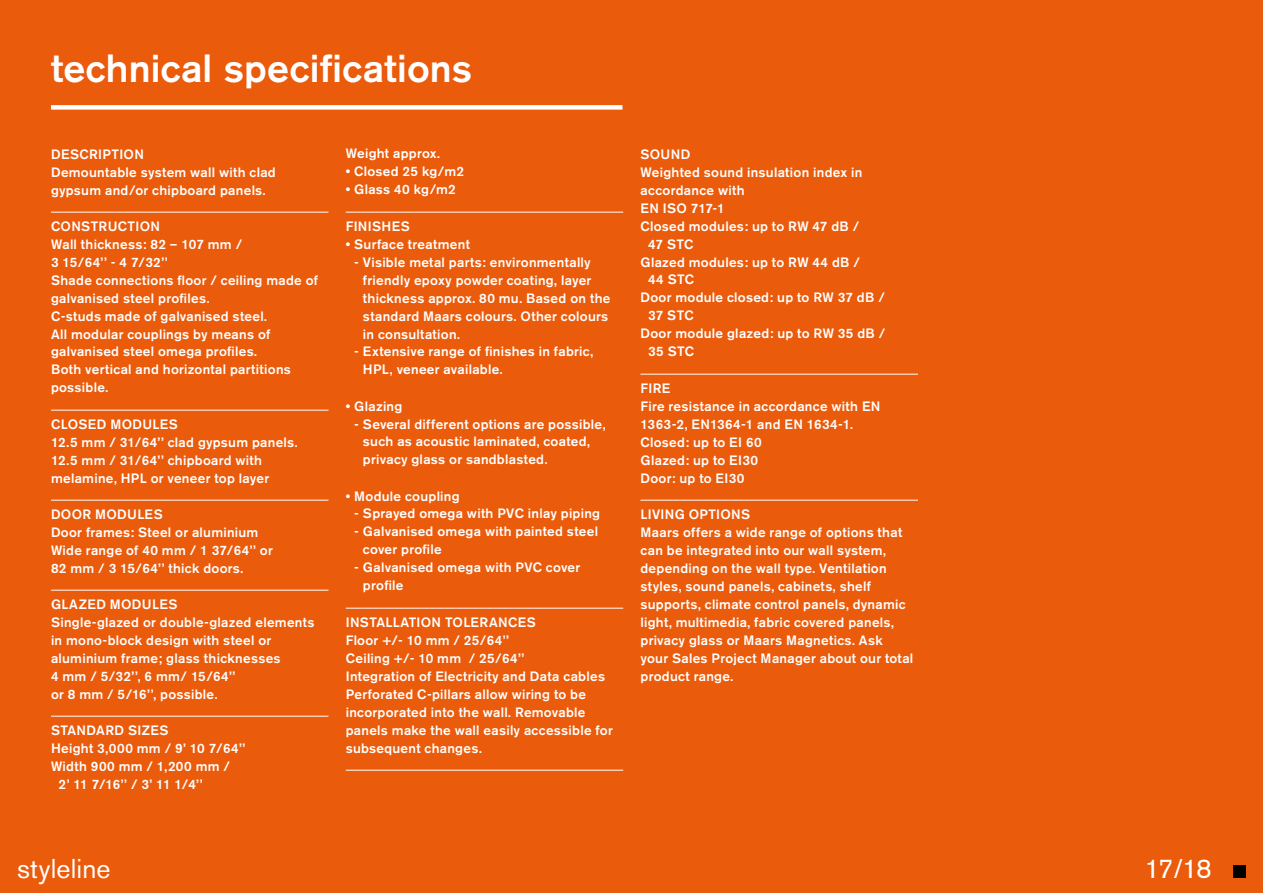
<style>
.page{position:relative;width:1263px;height:893px;background:#ea5b0b}
.page>*{position:absolute;margin:0;border:0;box-sizing:border-box;transform-origin:0 0}
.t1{font:500 39px "Akzidenz Grotesk BE";letter-spacing:.01em;color:#fff}
.t2{font:27px "Akzidenz Grotesk BE";letter-spacing:.01em;color:#fff}
.t3{font:500 13.5px/18px "Akzidenz Grotesk BE";letter-spacing:.02em;color:#fff}
</style>
<div class="page">
<div style="left:1233px;top:865px;width:13px;height:13px;background:#000"></div>
<div style="left:51px;top:105px;width:571px;height:5px;background:#fff"></div>
<hr style="left:51px;top:212px;width:277px;height:1px;background:#fff">
<hr style="left:51px;top:410px;width:277px;height:1px;background:#fff">
<hr style="left:51px;top:500px;width:277px;height:1px;background:#fff">
<hr style="left:51px;top:590px;width:277px;height:1px;background:#fff">
<hr style="left:51px;top:716px;width:277px;height:1px;background:#fff">
<hr style="left:346px;top:212px;width:277px;height:1px;background:#fff">
<hr style="left:346px;top:608px;width:277px;height:1px;background:#fff">
<hr style="left:346px;top:770px;width:277px;height:1px;background:#fff">
<hr style="left:640px;top:374px;width:278px;height:1px;background:#fff">
<hr style="left:640px;top:500px;width:278px;height:1px;background:#fff">
<h1 class="t1" style="left:51px;top:44px;width:423px">technical specifications</h1>
<p class="t3" style="left:51px;top:145px;width:226px">DESCRIPTION<br>Demountable system wall with clad gypsum and/or chipboard panels.</p>
<p class="t3" style="left:51px;top:217px;width:269px">CONSTRUCTION<br>Wall thickness: 82 – 107 mm /<br>3 15/64’’ - 4 7/32’’<br>Shade connections floor / ceiling made of galvanised steel profiles.<br>C-studs made of galvanised steel.<br>All modular couplings by means of galvanised steel omega profiles.<br>Both vertical and horizontal partitions possible.</p>
<p class="t3" style="left:51px;top:415px;width:248px">CLOSED MODULES<br>12.5 mm / 31/64’’ clad gypsum panels.<br>12.5 mm / 31/64’’ chipboard with melamine, HPL or veneer top layer</p>
<p class="t3" style="left:51px;top:505px;width:223px">DOOR MODULES<br>Door frames: Steel or aluminium<br>Wide range of 40 mm / 1 37/64’’ or<br>82 mm / 3 15/64’’ thick doors.</p>
<p class="t3" style="left:51px;top:595px;width:265px">GLAZED MODULES<br>Single-glazed or double-glazed elements in mono-block design with steel or aluminium frame; glass thicknesses<br>4 mm / 5/32’’, 6 mm/ 15/64’’<br>or 8 mm / 5/16’’, possible.</p>
<p class="t3" style="left:51px;top:721px;width:119px">STANDARD SIZES</p>
<p class="t3" style="left:51px;top:739px;width:196px">Height 3,000 mm / 9’ 10 7/64’’</p>
<p class="t3" style="left:51px;top:757px;width:180px">Width 900 mm / 1,200 mm /</p>
<p class="t3" style="left:59px;top:775px;width:145px">2’ 11 7/16’’ / 3’ 11 1/4’’</p>
<p class="t3" style="left:346px;top:145px;width:96px">Weight approx.</p>
<p class="t3" style="left:346px;top:163px;width:120px">• Closed 25 kg/m2</p>
<p class="t3" style="left:346px;top:181px;width:111px">• Glass 40 kg/m2</p>
<p class="t3" style="left:346px;top:217px;width:66px">FINISHES</p>
<p class="t3" style="left:346px;top:235px;width:126px">• Surface treatment</p>
<p class="t3" style="left:363px;top:253px;width:249px;text-indent:-9px">- Visible metal parts: environmentally friendly epoxy powder coating, layer thickness approx. 80 mu. Based on the standard Maars colours. Other colours in consultation.</p>
<p class="t3" style="left:363px;top:343px;width:232px;text-indent:-9px">- Extensive range of finishes in fabric,<br>HPL, veneer available.</p>
<p class="t3" style="left:346px;top:397px;width:58px">• Glazing</p>
<p class="t3" style="left:363px;top:415px;width:244px;text-indent:-9px">- Several different options are possible, such as acoustic laminated, coated, privacy glass or sandblasted.</p>
<p class="t3" style="left:346px;top:487px;width:115px">• Module coupling</p>
<p class="t3" style="left:354px;top:505px;width:247px">- Sprayed omega with PVC inlay piping</p>
<p class="t3" style="left:363px;top:523px;width:237px;text-indent:-9px">- Galvanised omega with painted steel cover profile</p>
<p class="t3" style="left:363px;top:559px;width:219px;text-indent:-9px">- Galvanised omega with PVC cover profile</p>
<p class="t3" style="left:346px;top:613px;width:269px">INSTALLATION TOLERANCES<br>Floor +/- 10 mm / 25/64’’<br>Ceiling +/- 10 mm / 25/64’’<br>Integration of Electricity and Data cables<br>Perforated C-pillars allow wiring to be incorporated into the wall. Removable panels make the wall easily accessible for subsequent changes.</p>
<p class="t3" style="left:640px;top:145px;width:51px">SOUND</p>
<p class="t3" style="left:640px;top:163px;width:223px">Weighted sound insulation index in</p>
<p class="t3" style="left:640px;top:181px;width:106px">accordance with</p>
<p class="t3" style="left:640px;top:199px;width:86px">EN ISO 717-1</p>
<p class="t3" style="left:640px;top:217px;width:220px">Closed modules: up to RW 47 dB /</p>
<p class="t3" style="left:648px;top:235px;width:47px">47 STC</p>
<p class="t3" style="left:640px;top:253px;width:221px">Glazed modules: up to RW 44 dB /</p>
<p class="t3" style="left:648px;top:271px;width:48px">44 STC</p>
<p class="t3" style="left:640px;top:289px;width:246px">Door module closed: up to RW 37 dB /</p>
<p class="t3" style="left:648px;top:307px;width:47px">37 STC</p>
<p class="t3" style="left:640px;top:325px;width:246px">Door module glazed: up to RW 35 dB /</p>
<p class="t3" style="left:648px;top:343px;width:48px">35 STC</p>
<p class="t3" style="left:640px;top:379px;width:241px">FIRE<br>Fire resistance in accordance with EN<br>1363-2, EN1364-1 and EN 1634-1.<br>Closed: up to EI 60<br>Glazed: up to EI30<br>Door: up to EI30</p>
<p class="t3" style="left:640px;top:505px;width:274px">LIVING OPTIONS<br>Maars offers a wide range of options that can be integrated into our wall system, depending on the wall type. Ventilation styles, sound panels, cabinets, shelf supports, climate control panels, dynamic light, multimedia, fabric covered panels, privacy glass or Maars Magnetics. Ask your Sales Project Manager about our total product range.</p>
<h2 class="t2" style="left:17px;top:852px;width:95px">styleline</h2>
<h2 class="t2" style="left:1144px;top:852px;width:69px">17/18</h2>
</div>
